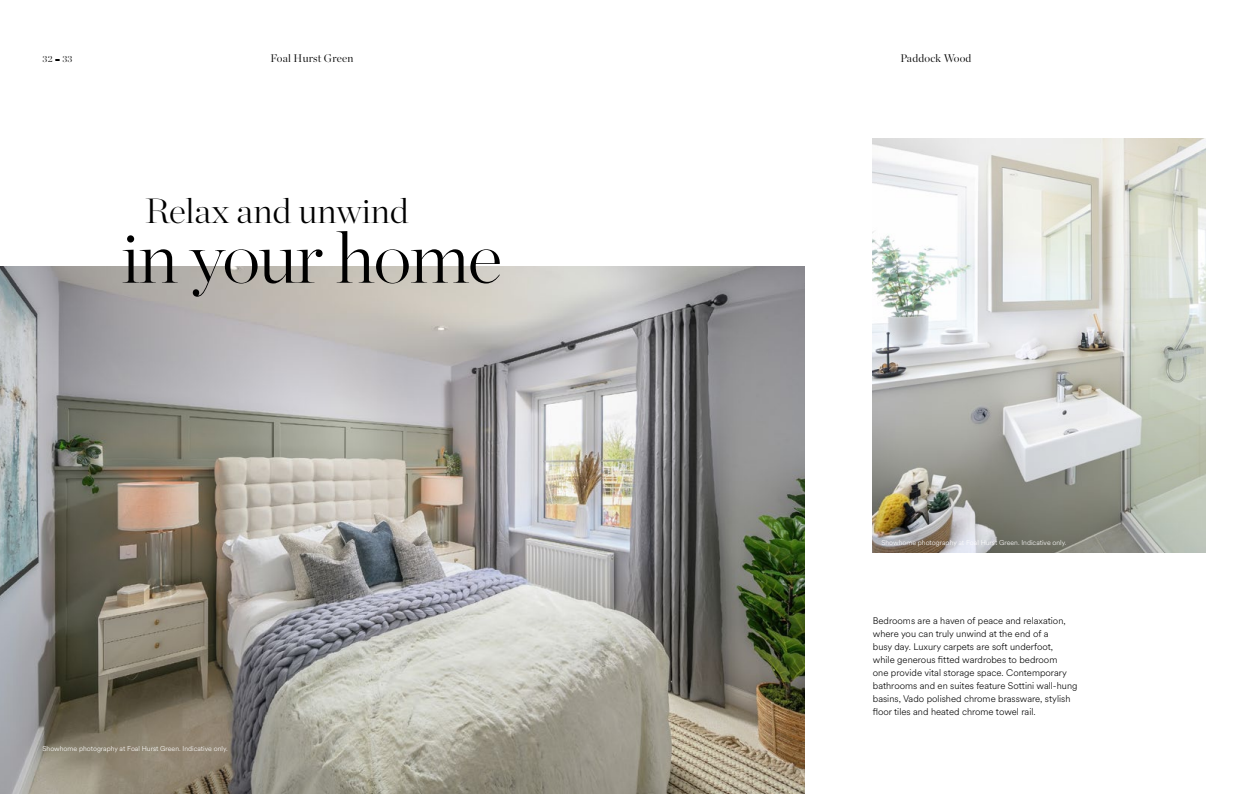
<style>
.page{position:relative;width:1248px;height:794px;background:#fff}
.page>*{position:absolute;margin:0;border:0;box-sizing:border-box;transform-origin:0 0}
.t1{font:200 72px "Chronicle Display";letter-spacing:-.02em;color:#000}
.t2{font:200 35px "Chronicle Display";color:#000}
.t3{font:300 11px "Chronicle Display";letter-spacing:.02em;color:#000}
.t4{font:300 9.5px/13px "Circular XX";color:#000}
.t5{font:300 9px "Chronicle Display";color:#000}
.t6{font:300 7px "Circular XX";color:#fff}
</style>
<div class="page">
<img style="left:872px;top:139px;width:333px;height:414px">
<img style="left:0;top:266px;width:804px;height:528px">
<p class="t5" style="left:43px;top:52px;width:31px">32 – 33</p>
<p class="t3" style="left:270px;top:50px;width:84px">Foal Hurst Green</p>
<p class="t3" style="left:900px;top:50px;width:72px">Paddock Wood</p>
<h2 class="t2" style="left:145px;top:184px;width:265px">Relax and unwind</h2>
<h1 class="t1" style="left:121px;top:203px;width:382px">in your home</h1>
<p class="t6" style="left:43px;top:744px;width:187px">Showhome photography at Foal Hurst Green. Indicative only.</p>
<p class="t6" style="left:881px;top:537px;width:187px">Showhome photography at Foal Hurst Green. Indicative only.</p>
<p class="t4" style="left:872px;top:613px;width:206px">Bedrooms are a haven of peace and relaxation, where you can truly unwind at the end of a<br>busy day. Luxury carpets are soft underfoot, while generous fitted wardrobes to bedroom<br>one provide vital storage space. Contemporary bathrooms and en suites feature Sottini wall-hung basins, Vado polished chrome brassware, stylish floor tiles and heated chrome towel rail.</p>
</div>
